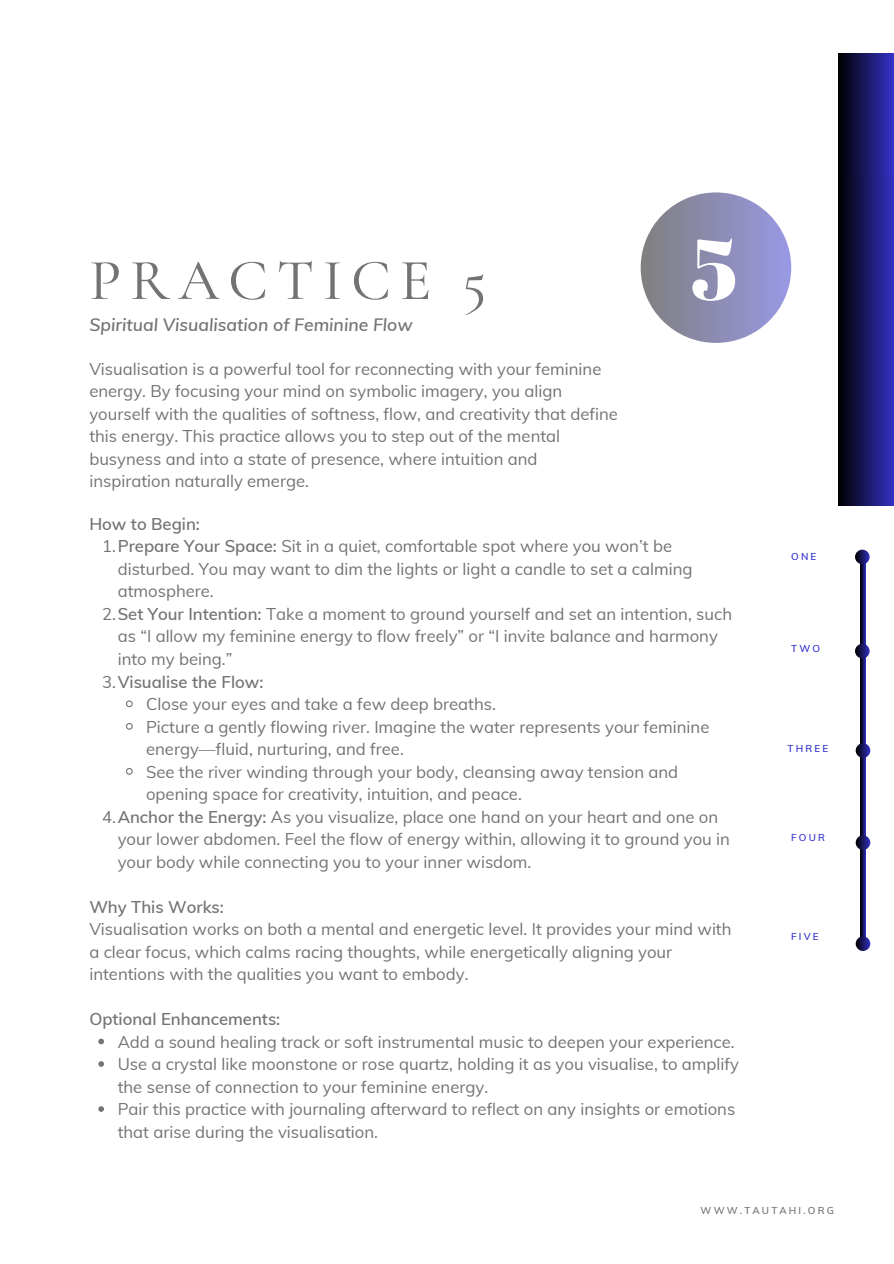
<style>
.page{position:relative;width:894px;height:1264px;background:#fff}
.page>*{position:absolute;margin:0;border:0;box-sizing:border-box;transform-origin:0 0}
.t1{font:86.55px "Abril Fatface";color:#fff}
.t2{font:500 58.35px "Cormorant Garamond";letter-spacing:.15em;color:#737373}
.t3{font:italic 600 17.55px "Muli";color:#737373}
.t4{font:16.65px/22.5px "Muli";color:#737373}
.t5{font:600 16.65px "Muli";color:#737373}
.t6{font:600 9.75px "Muli";letter-spacing:.22em;color:#3533cd}
.t7{font:600 9.75px "Muli";letter-spacing:.22em;color:#737373}
.s1{font-weight:600}
.s2{font-weight:400}
</style>
<div class="page">
<svg style="left:640px;top:192px;width:151px;height:151px"></svg>
<svg style="left:860px;top:563px;width:5px;height:373px;background:#101041"></svg>
<svg style="left:854px;top:549px;width:15px;height:15px"></svg>
<svg style="left:854px;top:643px;width:15px;height:15px"></svg>
<svg style="left:855px;top:743px;width:15px;height:14px"></svg>
<svg style="left:855px;top:835px;width:15px;height:15px"></svg>
<svg style="left:855px;top:936px;width:15px;height:15px"></svg>
<svg style="left:126px;top:700px;width:7px;height:8px"></svg>
<svg style="left:126px;top:723px;width:7px;height:7px"></svg>
<svg style="left:126px;top:768px;width:7px;height:7px"></svg>
<svg style="left:98px;top:1038px;width:6px;height:6px"></svg>
<svg style="left:98px;top:1061px;width:6px;height:5px"></svg>
<svg style="left:98px;top:1106px;width:6px;height:5px"></svg>
<div style="left:838px;top:54px;width:55px;height:328px;background:linear-gradient(to right,#000,#3331c6)"></div>
<div style="left:838px;top:177px;width:55px;height:329px;background:linear-gradient(to right,#000,#3230c1)"></div>
<p class="t2" style="left:89px;top:245px;width:398px">PRACTICE 5</p>
<p class="t3" style="left:89px;top:314px;width:325px">Spiritual Visualisation of Feminine Flow</p>
<p class="t4" style="left:89px;top:357px;width:530px">Visualisation is a powerful tool for reconnecting with your feminine energy. By focusing your mind on symbolic imagery, you align yourself with the qualities of softness, flow, and creativity that define this energy. This practice allows you to step out of the mental busyness and into a state of presence, where intuition and inspiration naturally emerge.</p>
<h1 class="t1" style="left:690px;top:208px;width:48px">5</h1>
<p class="t5" style="left:89px;top:513px;width:112px">How to Begin:</p>
<p class="t4" style="left:118px;top:535px;width:576px;text-indent:-16px">1.<span class="s1">Prepare Your Space:</span> Sit in a quiet, comfortable spot where you won’t be disturbed. You may want to dim the lights or light a candle to set a calming atmosphere.</p>
<p class="t4" style="left:118px;top:602px;width:615px;text-indent:-16px">2.<span class="s1">Set Your Intention:</span> Take a moment to ground yourself and set an intention, such as “I allow my feminine energy to flow freely” or “I invite balance and harmony into my being.”</p>
<p class="t5" style="left:102px;top:670px;width:163px"><span class="s2">3.</span>Visualise the Flow:</p>
<p class="t4" style="left:146px;top:692px;width:351px">Close your eyes and take a few deep breaths.</p>
<p class="t4" style="left:146px;top:715px;width:564px">Picture a gently flowing river. Imagine the water represents your feminine energy—fluid, nurturing, and free.</p>
<p class="t4" style="left:146px;top:760px;width:533px">See the river winding through your body, cleansing away tension and opening space for creativity, intuition, and peace.</p>
<h3 class="t4" style="left:118px;top:805px;width:613px;text-indent:-16px">4.<span class="s1">Anchor the Energy:</span> As you visualize, place one hand on your heart and one on your lower abdomen. Feel the flow of energy within, allowing it to ground you in your body while connecting you to your inner wisdom.</h3>
<h2 class="t4" style="left:89px;top:895px;width:643px"><span class="s1">Why This Works:<br></span>Visualisation works on both a mental and energetic level. It provides your mind with a clear focus, which calms racing thoughts, while energetically aligning your intentions with the qualities you want to embody.</h2>
<p class="t5" style="left:89px;top:1008px;width:192px">Optional Enhancements:</p>
<p class="t4" style="left:118px;top:1030px;width:618px">Add a sound healing track or soft instrumental music to deepen your experience.</p>
<p class="t4" style="left:118px;top:1052px;width:622px">Use a crystal like moonstone or rose quartz, holding it as you visualise, to amplify the sense of connection to your feminine energy.</p>
<p class="t4" style="left:118px;top:1097px;width:619px">Pair this practice with journaling afterward to reflect on any insights or emotions that arise during the visualisation.</p>
<h2 class="t6" style="left:791px;top:550px;width:27px">ONE</h2>
<h3 class="t6" style="left:791px;top:642px;width:30px">TWO</h3>
<p class="t6" style="left:787px;top:741px;width:42px">THREE</p>
<p class="t6" style="left:791px;top:831px;width:35px">FOUR</p>
<h2 class="t6" style="left:791px;top:929px;width:29px">FIVE</h2>
<p class="t7" style="left:700px;top:1204px;width:135px">WWW.TAUTAHI.ORG</p>
</div>
